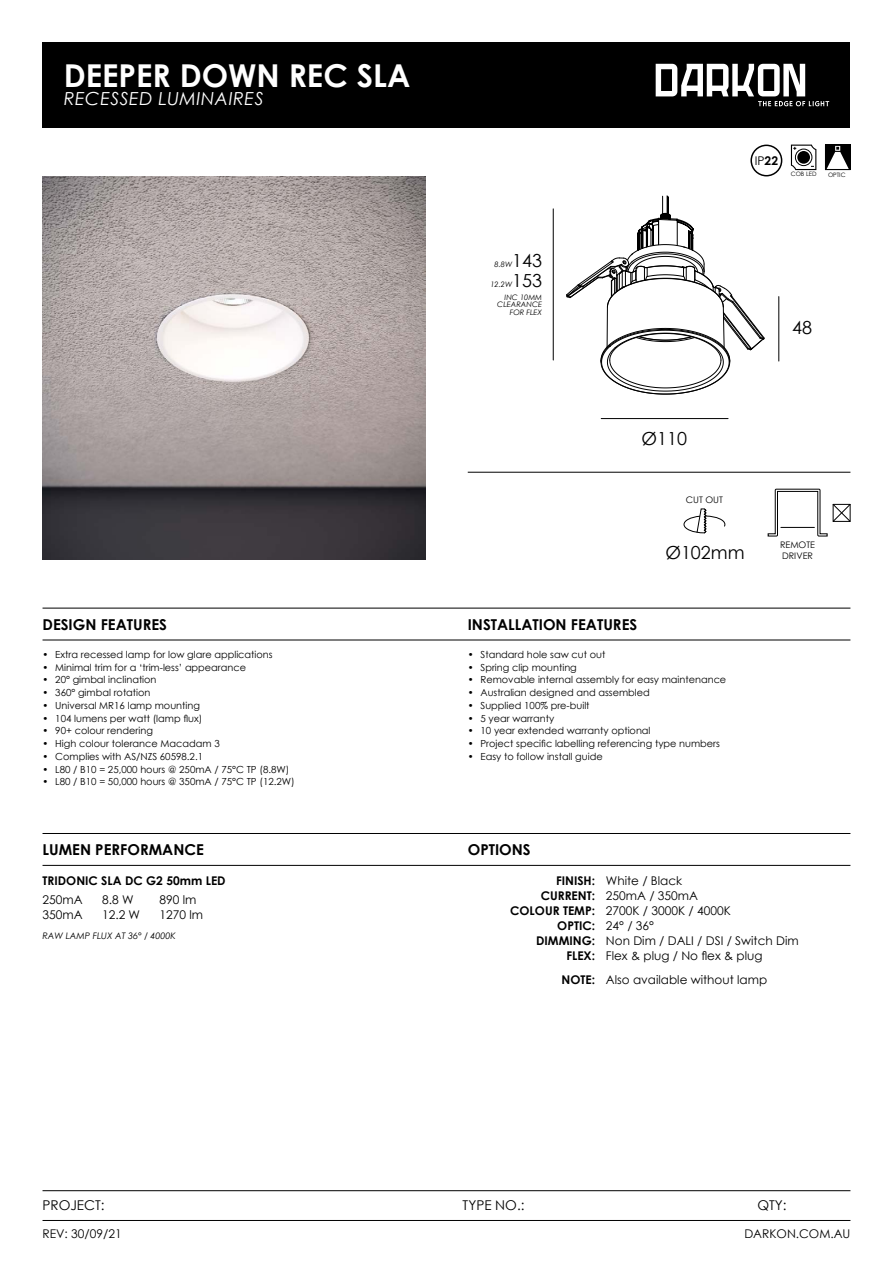
<style>
.page{position:relative;width:893px;height:1263px;background:#fff}
.page>*{position:absolute;margin:0;border:0;box-sizing:border-box;transform-origin:0 0}
.t1{font:700 31.5px "Century Gothic";color:#fff}
.t2{font:18px "Century Gothic";color:#000}
.t3{font:italic 18px "Century Gothic";letter-spacing:.025em;color:#fff}
.t4{font:700 15px "Century Gothic";color:#000}
.t5{font:13.5px "Century Gothic";color:#000}
.t6{font:12px/15px "Century Gothic";color:#000}
.t7{font:700 12px/15px "Century Gothic";color:#000;text-align:right}
.t8{font:9.75px "Century Gothic";color:#000}
.t9{font:italic 9px "Century Gothic";color:#000}
.t10{font:9px/10.8px "Century Gothic";color:#000}
.t11{font:italic 7.5px/7.5px "Century Gothic";color:#000;text-align:right}
.t12{font:6px "Century Gothic";color:#000}
.s1{font-weight:700}
.s2{font-style:normal}
</style>
<div class="page">
<div style="left:43px;top:43px;width:807px;height:85px;background:#000"></div>
<hr style="left:43px;top:608px;width:807px;height:1px;background:#000">
<hr style="left:43px;top:833px;width:807px;height:1px;background:#000">
<hr style="left:43px;top:865px;width:807px;height:1px;background:#000">
<hr style="left:43px;top:640px;width:807px;height:1px;background:#000">
<hr style="left:43px;top:1190px;width:807px;height:1px;background:#000">
<hr style="left:43px;top:1220px;width:807px;height:1px;background:#000">
<hr style="left:468px;top:472px;width:382px;height:1px;background:#000">
<img style="left:43px;top:176px;width:382px;height:383px">
<hr style="left:553px;top:209px;width:1px;height:151px;background:#000">
<hr style="left:778px;top:297px;width:1px;height:64px;background:#000">
<hr style="left:601px;top:418px;width:127px;height:1px;background:#000">
<svg style="left:566px;top:195px;width:199px;height:199px"></svg>
<svg style="left:656px;top:64px;width:173px;height:42px"></svg>
<svg style="left:750px;top:145px;width:32px;height:31px"></svg>
<svg style="left:791px;top:145px;width:25px;height:25px"></svg>
<div style="left:795px;top:149px;width:17px;height:17px;border:1px solid #000;border-radius:50%"></div>
<svg style="left:825px;top:145px;width:25px;height:25px"></svg>
<svg style="left:767px;top:488px;width:84px;height:49px"></svg>
<hr style="left:781px;top:527px;width:33px;height:1px;background:#000">
<svg style="left:683px;top:508px;width:43px;height:26px"></svg>
<h1 class="t1" style="left:64px;top:52px;width:348px">DEEPER DOWN REC SLA</h1>
<h2 class="t3" style="left:64px;top:86px;width:201px">RECESSED LUMINAIRES</h2>
<p class="t11" style="left:495px;top:261px;width:19px">8.8W</p>
<h2 class="t2" style="left:512px;top:248px;width:31px">143</h2>
<p class="t11" style="left:490px;top:280px;width:23px">12.2W</p>
<h2 class="t2" style="left:512px;top:268px;width:31px">153</h2>
<p class="t11" style="left:497px;top:293px;width:46px">INC 10MM<br>CLEARANCE<br>FOR FLEX</p>
<p class="t6" style="left:755px;top:153px;width:25px">IP<span class="s1">22</span></p>
<p class="t12" style="left:791px;top:170px;width:27px">COB LED</p>
<p class="t12" style="left:828px;top:170px;width:19px">OPTIC</p>
<h2 class="t2" style="left:792px;top:315px;width:21px">48</h2>
<h2 class="t2" style="left:642px;top:426px;width:47px">Ø110</h2>
<p class="t10" style="left:686px;top:494px;width:39px">CUT OUT</p>
<h3 class="t4" style="left:43px;top:613px;width:126px">DESIGN FEATURES</h3>
<p class="t8" style="left:43px;top:648px;width:232px">• Extra recessed lamp for low glare applications</p>
<p class="t8" style="left:43px;top:660px;width:205px">• Minimal trim for a ‘trim-less’ appearance</p>
<p class="t8" style="left:43px;top:673px;width:116px">• 20° gimbal inclination</p>
<p class="t8" style="left:43px;top:686px;width:110px">• 360° gimbal rotation</p>
<p class="t8" style="left:43px;top:699px;width:159px">• Universal MR16 lamp mounting</p>
<p class="t8" style="left:43px;top:711px;width:161px">• 104 lumens per watt (lamp flux)</p>
<p class="t8" style="left:43px;top:724px;width:112px">• 90+ colour rendering</p>
<p class="t8" style="left:43px;top:737px;width:179px">• High colour tolerance Macadam 3</p>
<p class="t8" style="left:43px;top:750px;width:162px">• Complies with AS/NZS 60598.2.1</p>
<p class="t8" style="left:43px;top:762px;width:248px">• L80 / B10 = 25,000 hours @ 250mA / 75°C TP (8.8W)</p>
<p class="t8" style="left:43px;top:775px;width:254px">• L80 / B10 = 50,000 hours @ 350mA / 75°C TP (12.2W)</p>
<h2 class="t2" style="left:665px;top:540px;width:81px">Ø102mm</h2>
<h3 class="t4" style="left:468px;top:613px;width:171px">INSTALLATION FEATURES</h3>
<p class="t8" style="left:468px;top:648px;width:139px">• Standard hole saw cut out</p>
<p class="t8" style="left:468px;top:660px;width:111px">• Spring clip mounting</p>
<p class="t8" style="left:468px;top:673px;width:260px">• Removable internal assembly for easy maintenance</p>
<p class="t8" style="left:468px;top:686px;width:184px">• Australian designed and assembled</p>
<p class="t8" style="left:468px;top:699px;width:123px">• Supplied 100% pre-built</p>
<p class="t8" style="left:468px;top:711px;width:88px">• 5 year warranty</p>
<p class="t8" style="left:468px;top:724px;width:184px">• 10 year extended warranty optional</p>
<p class="t8" style="left:468px;top:737px;width:254px">• Project specific labelling referencing type numbers</p>
<p class="t8" style="left:468px;top:750px;width:136px">• Easy to follow install guide</p>
<h3 class="t4" style="left:43px;top:838px;width:163px">LUMEN PERFORMANCE</h3>
<h3 class="t4" style="left:468px;top:838px;width:64px">OPTIONS</h3>
<p class="t10" style="left:780px;top:539px;width:37px">REMOTE<br>DRIVER</p>
<p class="t7" style="left:43px;top:873px;width:185px">TRIDONIC SLA DC G2 50mm LED</p>
<p class="t6" style="left:43px;top:892px;width:42px">250mA</p>
<p class="t6" style="left:102px;top:892px;width:33px">8.8 W</p>
<p class="t6" style="left:159px;top:892px;width:38px">890 lm</p>
<p class="t6" style="left:43px;top:907px;width:42px">350mA</p>
<p class="t6" style="left:102px;top:907px;width:40px">12.2 W</p>
<p class="t6" style="left:159px;top:907px;width:45px">1270 lm</p>
<p class="t9" style="left:43px;top:929px;width:135px">RAW LAMP FLUX AT 36<span class="s2">°</span> / 4000K</p>
<p class="t7" style="left:510px;top:873px;width:86px">FINISH:<br>CURRENT:<br>COLOUR TEMP:<br>OPTIC:<br>DIMMING:<br>FLEX:</p>
<p class="t7" style="left:562px;top:971px;width:35px">NOTE:</p>
<p class="t6" style="left:606px;top:873px;width:194px">White / Black<br>250mA / 350mA<br>2700K / 3000K / 4000K<br>24° / 36°<br>Non Dim / DALI / DSI / Switch Dim<br>Flex &amp; plug / No flex &amp; plug</p>
<p class="t6" style="left:606px;top:971px;width:163px">Also available without lamp</p>
<h3 class="t5" style="left:43px;top:1196px;width:64px">PROJECT:</h3>
<h3 class="t5" style="left:463px;top:1196px;width:63px">TYPE NO.:</h3>
<p class="t6" style="left:43px;top:1226px;width:81px">REV: 30/09/21</p>
<p class="t6" style="left:744px;top:1226px;width:108px">DARKON.COM.AU</p>
<h3 class="t5" style="left:757px;top:1196px;width:31px">QTY:</h3>
</div>
